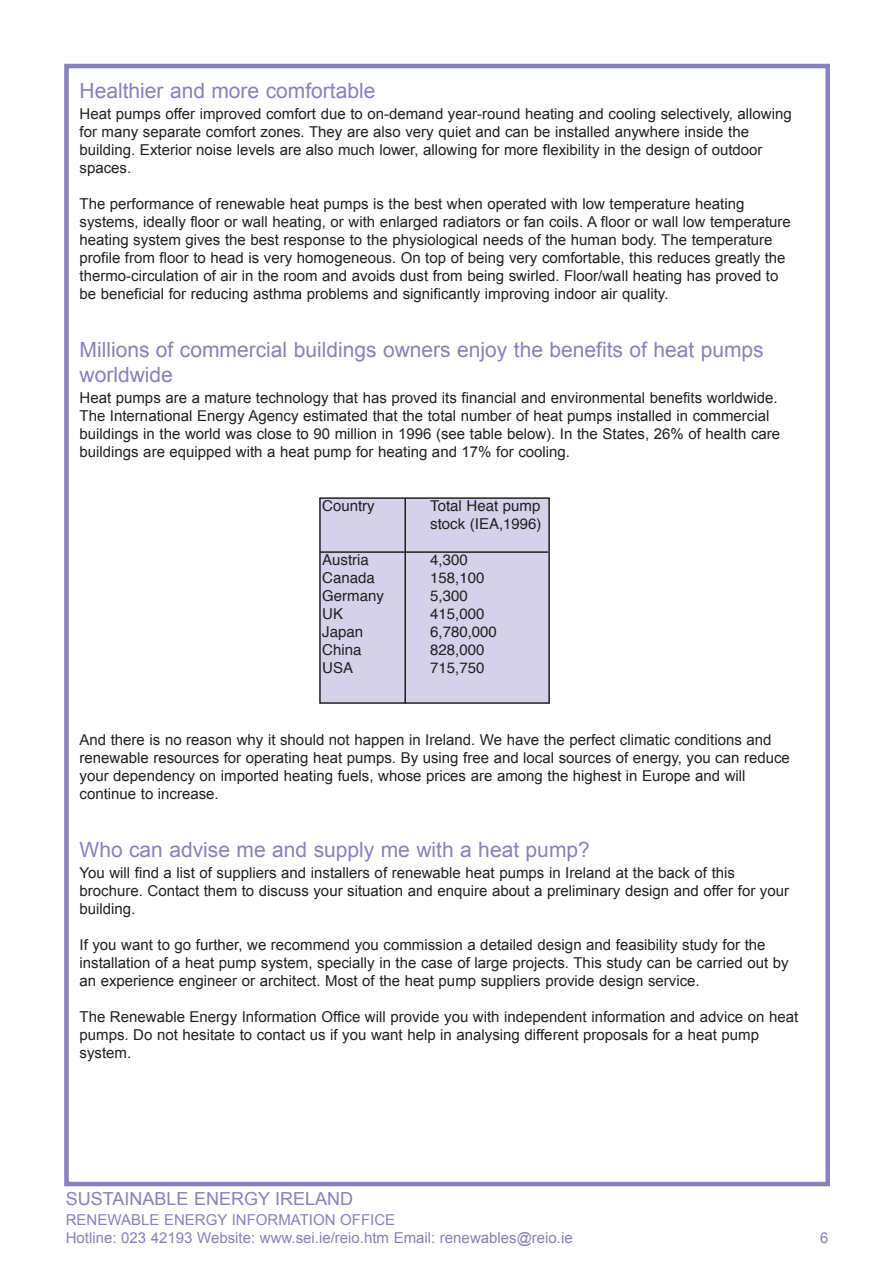
<style>
.page{position:relative;width:893px;height:1263px;background:#fff}
.page>*{position:absolute;margin:0;border:0;box-sizing:border-box;transform-origin:0 0}
.t1{font:21px/25.2px "Arial";color:#8781bd}
.t2{font:18px "Arial";color:#8781bd}
.t3{font:15px/18px "Arial";color:#231f20}
.t4{font:15px/18px "Helvetica";color:#231f20}
.t5{font:15px/18px "Arial";color:#8781bd}
</style>
<div class="page">
<div style="left:64px;top:64px;width:766px;height:1122px;border:4px solid #8781bd"></div>
<div style="left:320px;top:498px;width:229px;height:205px;background:#d4d1e9"></div>
<div style="left:319px;top:497px;width:231px;height:207px;border:2px solid #231f20"></div>
<hr style="left:404px;top:498px;width:2px;height:206px;background:#231f20">
<hr style="left:319px;top:551px;width:229px;height:2px;background:#231f20">
<h1 class="t1" style="left:79px;top:78px;width:297px">Healthier and more comfortable</h1>
<p class="t3" style="left:79px;top:104px;width:713px">Heat pumps offer improved comfort due to on-demand year-round heating and cooling selectively, allowing for many separate comfort zones. They are also very quiet and can be installed anywhere inside the building. Exterior noise levels are also much lower, allowing for more flexibility in the design of outdoor spaces.</p>
<p class="t3" style="left:79px;top:194px;width:713px">The performance of renewable heat pumps is the best when operated with low temperature heating systems, ideally floor or wall heating, or with enlarged radiators or fan coils. A floor or wall low temperature heating system gives the best response to the physiological needs of the human body. The temperature profile from floor to head is very homogeneous. On top of being very comfortable, this reduces greatly the thermo-circulation of air in the room and avoids dust from being swirled. Floor/wall heating has proved to be beneficial for reducing asthma problems and significantly improving indoor air quality.</p>
<h1 class="t1" style="left:79px;top:337px;width:685px">Millions of commercial buildings owners enjoy the benefits of heat pumps worldwide</h1>
<p class="t3" style="left:79px;top:389px;width:702px">Heat pumps are a mature technology that has proved its financial and environmental benefits worldwide.<br>The International Energy Agency estimated that the total number of heat pumps installed in commercial buildings in the world was close to 90 million in 1996 (see table below). In the States, 26% of health care buildings are equipped with a heat pump for heating and 17% for cooling.</p>
<p class="t4" style="left:322px;top:498px;width:54px">Country</p>
<p class="t4" style="left:430px;top:498px;width:113px">Total Heat pump stock (IEA,1996)</p>
<p class="t4" style="left:322px;top:552px;width:48px">Austria</p>
<p class="t4" style="left:430px;top:552px;width:39px">4,300</p>
<p class="t4" style="left:322px;top:570px;width:54px">Canada</p>
<p class="t4" style="left:430px;top:570px;width:56px">158,100</p>
<p class="t4" style="left:322px;top:588px;width:63px">Germany</p>
<p class="t4" style="left:430px;top:588px;width:39px">5,300</p>
<p class="t4" style="left:322px;top:606px;width:22px">UK</p>
<p class="t4" style="left:430px;top:606px;width:56px">415,000</p>
<p class="t4" style="left:322px;top:624px;width:42px">Japan</p>
<p class="t4" style="left:430px;top:624px;width:68px">6,780,000</p>
<p class="t4" style="left:322px;top:642px;width:41px">China</p>
<p class="t4" style="left:430px;top:642px;width:56px">828,000</p>
<p class="t4" style="left:322px;top:660px;width:32px">USA</p>
<p class="t4" style="left:430px;top:660px;width:56px">715,750</p>
<p class="t3" style="left:79px;top:731px;width:712px">And there is no reason why it should not happen in Ireland. We have the perfect climatic conditions and renewable resources for operating heat pumps. By using free and local sources of energy, you can reduce your dependency on imported heating fuels, whose prices are among the highest in Europe and will continue to increase.</p>
<h1 class="t1" style="left:79px;top:838px;width:512px">Who can advise me and supply me with a heat pump?</h1>
<p class="t3" style="left:79px;top:864px;width:711px">You will find a list of suppliers and installers of renewable heat pumps in Ireland at the back of this brochure. Contact them to discuss your situation and enquire about a preliminary design and offer for your building.</p>
<p class="t3" style="left:79px;top:936px;width:710px">If you want to go further, we recommend you commission a detailed design and feasibility study for the installation of a heat pump system, specially in the case of large projects. This study can be carried out by an experience engineer or architect. Most of the heat pump suppliers provide design service.</p>
<p class="t3" style="left:79px;top:1008px;width:720px">The Renewable Energy Information Office will provide you with independent information and advice on heat pumps. Do not hesitate to contact us if you want help in analysing different proposals for a heat pump system.</p>
<p class="t2" style="left:66px;top:1189px;width:289px">SUSTAINABLE ENERGY IRELAND</p>
<p class="t5" style="left:66px;top:1210px;width:508px">RENEWABLE ENERGY INFORMATION OFFICE<br>Hotline: 023 42193 Website: www.sei.ie/reio.htm Email: renewables@reio.ie</p>
<p class="t5" style="left:820px;top:1228px;width:10px">6</p>
</div>
